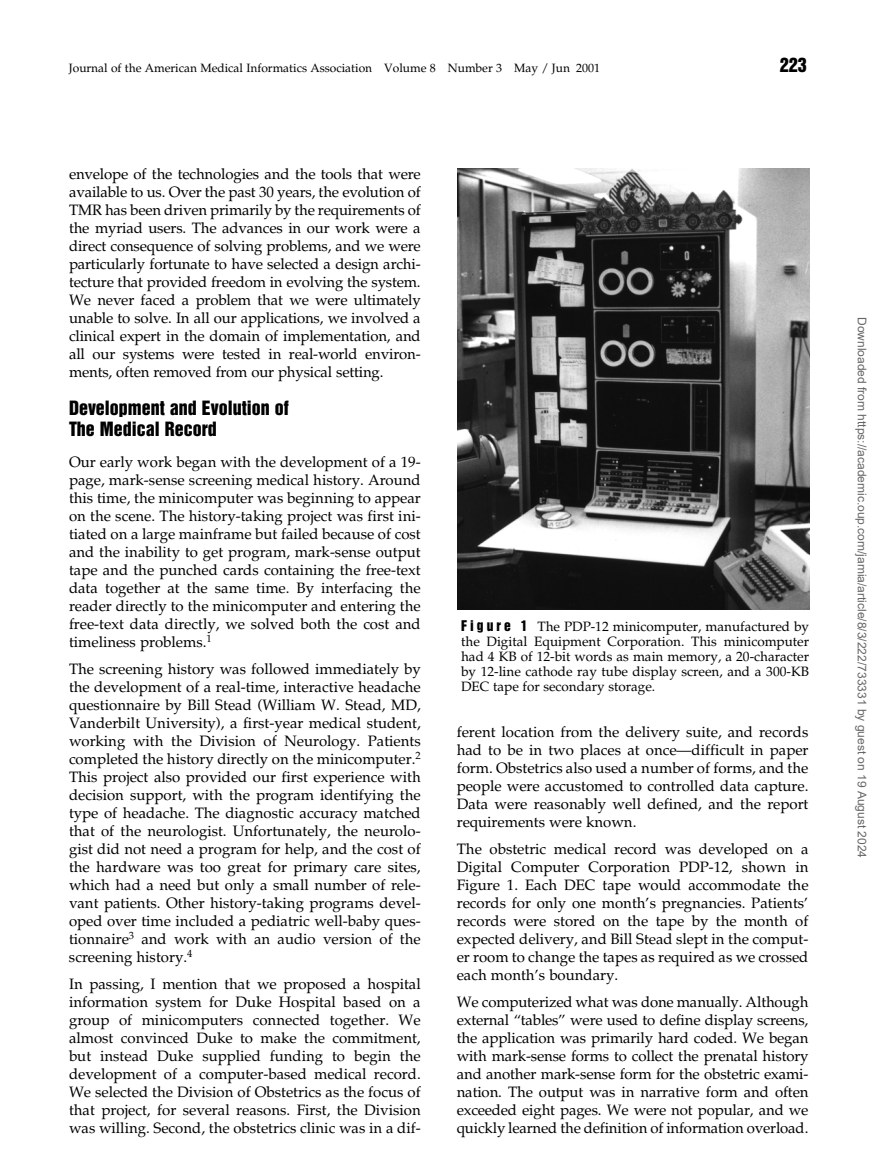
<style>
.page{position:relative;width:891px;height:1175px;background:#fff}
.page>*{position:absolute;margin:0;border:0;box-sizing:border-box;transform-origin:0 0}
.t1{font:18px/21px "Helvetica Inserat";color:#000}
.t2{font:15px/18px "Palatino";color:#000;text-align:justify}
.t3{font:13.5px/15px "Palatino";color:#000;text-align:justify}
.t4{font:12px "Arial";color:#666}
.t5{font:12px "Palatino";color:#000}
.s1{font-family:"Helvetica Inserat"}
</style>
<div class="page">
<img style="left:458px;top:168px;width:352px;height:441px">
<p class="t5" style="left:69px;top:64px;width:533px">Journal of the American Medical Informatics Association Volume 8 Number 3 May / Jun 2001</p>
<p class="t1" style="left:780px;top:55px;width:29px">223</p>
<p class="t2" style="left:69px;top:167px;width:353px">envelope of the technologies and the tools that were available to us. Over the past 30 years, the evolution of TMR has been driven primarily by the requirements of the myriad users. The advances in our work were a direct consequence of solving problems, and we were particularly fortunate to have selected a design archi&shy;tecture that provided freedom in evolving the system.<br>We never faced a problem that we were ultimately unable to solve. In all our applications, we involved a clinical expert in the domain of implementation, and all our systems were tested in real-world environ&shy;ments, often removed from our physical setting.</p>
<p class="t1" style="left:69px;top:398px;width:221px">Development and Evolution of<br>The Medical Record</p>
<p class="t2" style="left:69px;top:455px;width:353px">Our early work began with the development of a 19- page, mark-sense screening medical history. Around this time, the minicomputer was beginning to appear on the scene. The history-taking project was first ini&shy;tiated on a large mainframe but failed because of cost and the inability to get program, mark-sense output tape and the punched cards containing the free-text data together at the same time. By interfacing the reader directly to the minicomputer and entering the free-text data directly, we solved both the cost and timeliness problems.<sup>1</sup></p>
<p class="t2" style="left:69px;top:662px;width:353px">The screening history was followed immediately by the development of a real-time, interactive headache questionnaire by Bill Stead (William W. Stead, MD, Vanderbilt University), a first-year medical student, working with the Division of Neurology. Patients completed the history directly on the minicomputer.<sup>2<br></sup>This project also provided our first experience with decision support, with the program identifying the type of headache. The diagnostic accuracy matched that of the neurologist. Unfortunately, the neurolo&shy;gist did not need a program for help, and the cost of the hardware was too great for primary care sites, which had a need but only a small number of rele&shy;vant patients. Other history-taking programs devel&shy;oped over time included a pediatric well-baby ques&shy;tionnaire<sup>3</sup> and work with an audio version of the screening history.<sup>4</sup></p>
<p class="t2" style="left:69px;top:977px;width:353px">In passing, I mention that we proposed a hospital information system for Duke Hospital based on a group of minicomputers connected together. We almost convinced Duke to make the commitment, but instead Duke supplied funding to begin the development of a computer-based medical record.<br>We selected the Division of Obstetrics as the focus of that project, for several reasons. First, the Division was willing. Second, the obstetrics clinic was in a dif-</p>
<p class="t3" style="left:461px;top:621px;width:350px"><span class="s1">F i g u r e 1</span> The PDP-12 minicomputer, manufactured by the Digital Equipment Corporation. This minicomputer had 4 KB of 12-bit words as main memory, a 20-character by 12-line cathode ray tube display screen, and a 300-KB DEC tape for secondary storage.</p>
<p class="t2" style="left:457px;top:724px;width:353px">ferent location from the delivery suite, and records had to be in two places at once—difficult in paper form. Obstetrics also used a number of forms, and the people were accustomed to controlled data capture.<br>Data were reasonably well defined, and the report requirements were known.</p>
<p class="t2" style="left:457px;top:841px;width:353px">The obstetric medical record was developed on a Digital Computer Corporation PDP-12, shown in Figure 1. Each DEC tape would accommodate the records for only one month’s pregnancies. Patients’ records were stored on the tape by the month of expected delivery, and Bill Stead slept in the comput&shy;er room to change the tapes as required as we crossed each month’s boundary.</p>
<p class="t2" style="left:457px;top:994px;width:353px">We computerized what was done manually. Although external “tables” were used to define display screens, the application was primarily hard coded. We began with mark-sense forms to collect the prenatal history and another mark-sense form for the obstetric exami&shy;nation. The output was in narrative form and often exceeded eight pages. We were not popular, and we quickly learned the definition of information overload.</p>
<p class="t4" style="left:866px;top:317px;width:542px;rotate:90deg">Downloaded from https://academic.oup.com/jamia/article/8/3/222/733331 by guest on 19 August 2024</p>
</div>
